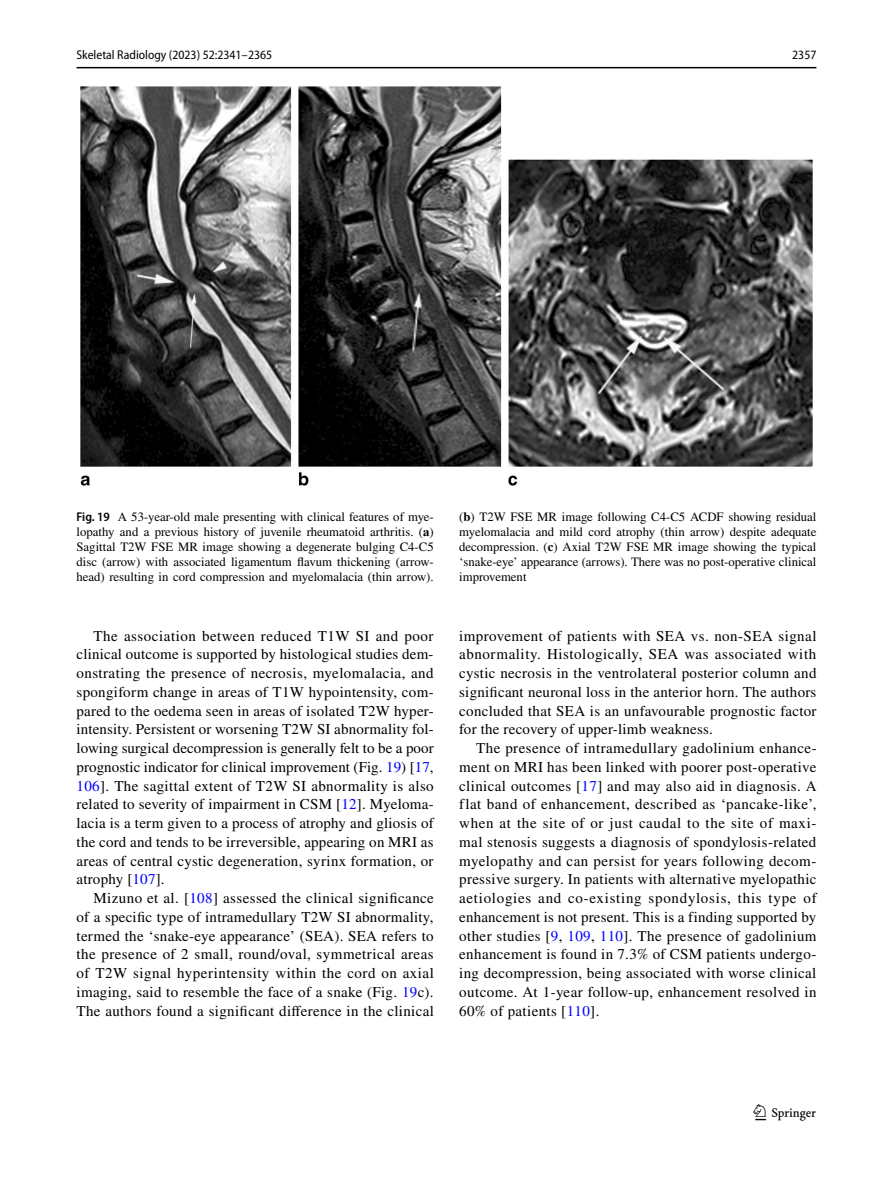
<style>
.page{position:relative;width:893px;height:1187px;background:#fff}
.page>*{position:absolute;margin:0;border:0;box-sizing:border-box;transform-origin:0 0}
.t1{font:22.5px "Springnew Regular 3";color:#000}
.t2{font:15px/18.8px "STIX";letter-spacing:.02em;color:#000;text-align:justify}
.t3{font:12.75px/15px "STIX";color:#000;text-align:justify}
.t4{font:semi-condensed 12.75px "Myriad Pro";color:#000}
.s1{font-family:"Myriad Pro";font-weight:600;font-stretch:semi-condensed}
.s2{font-weight:700}
.s3{color:#00f}
</style>
<div class="page">
<hr style="left:77px;top:67px;width:739px;height:1px;background:#000">
<img style="left:81px;top:87px;width:731px;height:399px">
<p class="t4" style="left:77px;top:48px;width:197px">Skeletal Radiology (2023) 52:2341–2365</p>
<p class="t4" style="left:792px;top:48px;width:26px">2357</p>
<p class="t3" style="left:77px;top:510px;width:359px"><span class="s1">Fig. 19</span> A 53-year-old male presenting with clinical features of mye&shy;lopathy and a previous history of juvenile rheumatoid arthritis. (<span class="s2">a</span>)<br>Sagittal T2W FSE MR image showing a degenerate bulging C4-C5 disc (arrow) with associated ligamentum flavum thickening (arrow&shy;head) resulting in cord compression and myelomalacia (thin arrow).</p>
<p class="t3" style="left:459px;top:510px;width:359px">(<span class="s2">b</span>) T2W FSE MR image following C4-C5 ACDF showing residual myelomalacia and mild cord atrophy (thin arrow) despite adequate decompression. (<span class="s2">c</span>) Axial T2W FSE MR image showing the typical ‘snake-eye’ appearance (arrows). There was no post-operative clinical improvement</p>
<p class="t2" style="left:77px;top:627px;width:359px;text-indent:17px">The association between reduced T1W SI and poor clinical outcome is supported by histological studies dem&shy;onstrating the presence of necrosis, myelomalacia, and spongiform change in areas of T1W hypointensity, com&shy;pared to the oedema seen in areas of isolated T2W hyper&shy;intensity. Persistent or worsening T2W SI abnormality fol&shy;lowing surgical decompression is generally felt to be a poor prognostic indicator for clinical improvement (Fig. <span class="s3">19</span>) [<span class="s3">17</span>, <span class="s3">106</span>]. The sagittal extent of T2W SI abnormality is also related to severity of impairment in CSM [<span class="s3">12</span>]. Myeloma&shy;lacia is a term given to a process of atrophy and gliosis of the cord and tends to be irreversible, appearing on MRI as areas of central cystic degeneration, syrinx formation, or atrophy [<span class="s3">107</span>].</p>
<p class="t2" style="left:77px;top:889px;width:359px;text-indent:17px">Mizuno et al. [<span class="s3">108</span>] assessed the clinical significance of a specific type of intramedullary T2W SI abnormality, termed the ‘snake-eye appearance’ (SEA). SEA refers to the presence of 2 small, round/oval, symmetrical areas of T2W signal hyperintensity within the cord on axial imaging, said to resemble the face of a snake (Fig. <span class="s3">19</span>c).<br>The authors found a significant difference in the clinical</p>
<p class="t2" style="left:459px;top:627px;width:359px">improvement of patients with SEA vs. non-SEA signal abnormality. Histologically, SEA was associated with cystic necrosis in the ventrolateral posterior column and significant neuronal loss in the anterior horn. The authors concluded that SEA is an unfavourable prognostic factor for the recovery of upper-limb weakness.</p>
<p class="t2" style="left:459px;top:739px;width:359px;text-indent:17px">The presence of intramedullary gadolinium enhance&shy;ment on MRI has been linked with poorer post-operative clinical outcomes [<span class="s3">17</span>] and may also aid in diagnosis. A flat band of enhancement, described as ‘pancake-like’, when at the site of or just caudal to the site of maxi&shy;mal stenosis suggests a diagnosis of spondylosis-related myelopathy and can persist for years following decom&shy;pressive surgery. In patients with alternative myelopathic aetiologies and co-existing spondylosis, this type of enhancement is not present. This is a finding supported by other studies [<span class="s3">9</span>, <span class="s3">109</span>, <span class="s3">110</span>]. The presence of gadolinium enhancement is found in 7.3% of CSM patients undergo&shy;ing decompression, being associated with worse clinical outcome. At 1-year follow-up, enhancement resolved in 60% of patients [<span class="s3">110</span>].</p>
<h1 class="t1" style="left:755px;top:1104px;width:62px">1 3</h1>
</div>
